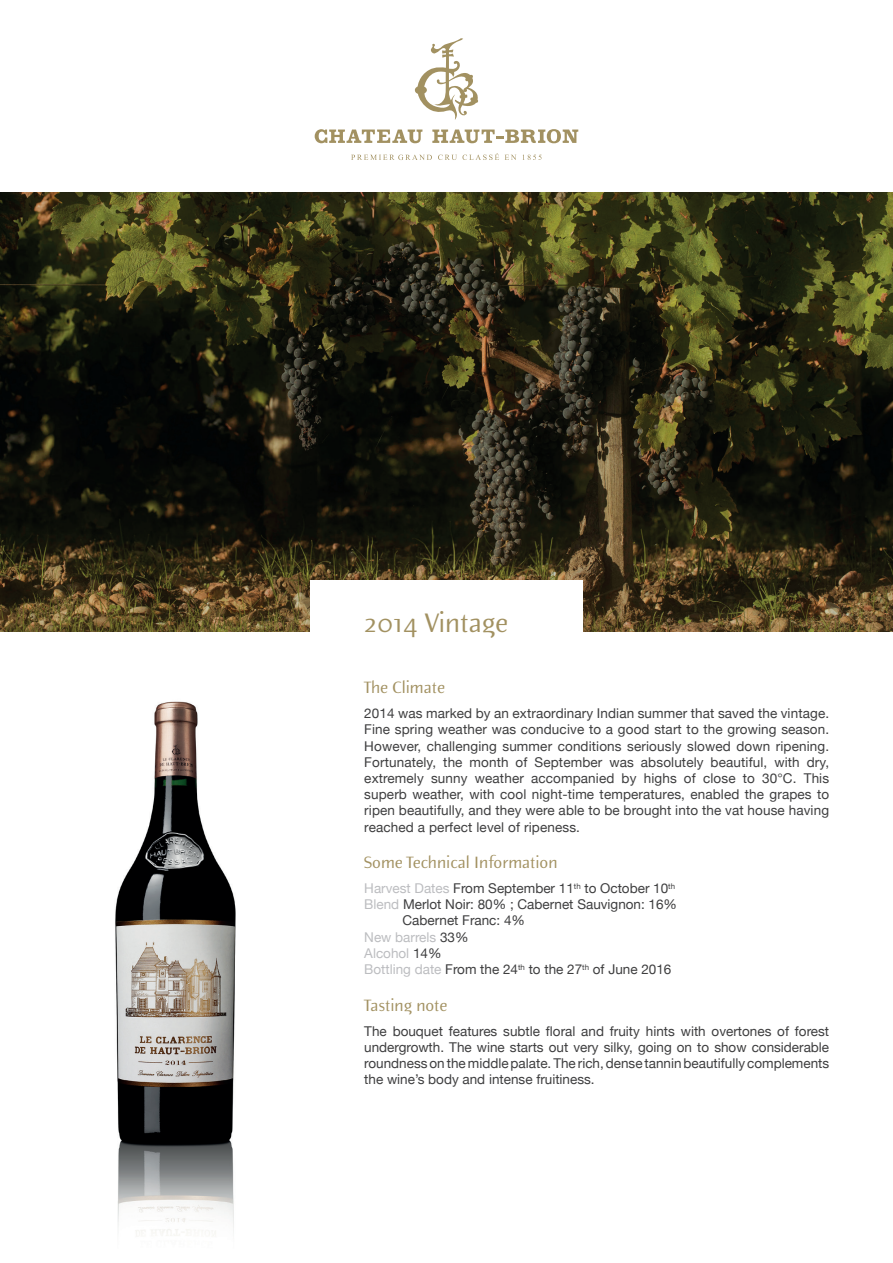
<style>
.page{position:relative;width:893px;height:1263px;background:#fff}
.page>*{position:absolute;margin:0;border:0;box-sizing:border-box;transform-origin:0 0}
.t1{font:27px "Elemental Sans Pro";color:#a29161}
.t2{font:16.5px "Elemental Sans Pro";color:#a29161}
.t3{font:13.5px/16.2px "Helvetica Neue";color:#3e3e3f;text-align:justify}
.t4{font:13.5px "Helvetica Neue";color:#bcbdc0}
.s1{color:#bcbdc0}
.s2{color:#3e3e3f}
</style>
<div class="page">
<img style="left:0;top:192px;width:893px;height:439px">
<div style="left:310px;top:580px;width:273px;height:81px;background:#fff"></div>
<svg style="left:415px;top:38px;width:63px;height:82px"></svg>
<svg style="left:438px;top:153px;width:61px;height:7px"></svg>
<svg style="left:505px;top:155px;width:11px;height:5px"></svg>
<svg style="left:523px;top:155px;width:19px;height:5px"></svg>
<svg style="left:351px;top:155px;width:81px;height:5px"></svg>
<svg style="left:432px;top:129px;width:146px;height:14px"></svg>
<svg style="left:315px;top:129px;width:107px;height:14px"></svg>
<img style="left:115px;top:701px;width:121px;height:535px">
<h1 class="t1" style="left:364px;top:604px;width:146px">2014 Vintage</h1>
<p class="t2" style="left:364px;top:677px;width:82px">The Climate</p>
<p class="t3" style="left:364px;top:706px;width:466px">2014 was marked by an extraordinary Indian summer that saved the vintage.<br>Fine spring weather was conducive to a good start to the growing season.<br>However, challenging summer conditions seriously slowed down ripening.<br>Fortunately, the month of September was absolutely beautiful, with dry, extremely sunny weather accompanied by highs of close to 30°C. This superb weather, with cool night-time temperatures, enabled the grapes to ripen beautifully, and they were able to be brought into the vat house having reached a perfect level of ripeness.</p>
<p class="t2" style="left:364px;top:852px;width:195px">Some Technical Information</p>
<p class="t3" style="left:364px;top:881px;width:312px"><span class="s1">Harvest Dates</span> From September 11<sup>th</sup> to October 10<sup>th</sup></p>
<p class="t3" style="left:364px;top:897px;width:314px"><span class="s1">Blend</span> Merlot Noir: 80% ; Cabernet Sauvignon: 16%</p>
<p class="t3" style="left:403px;top:913px;width:124px">Cabernet Franc: 4%</p>
<p class="t4" style="left:364px;top:927px;width:106px">New barrels <span class="s2">33%</span></p>
<p class="t4" style="left:364px;top:943px;width:79px">Alcohol <span class="s2">14%</span></p>
<p class="t3" style="left:364px;top:962px;width:309px"><span class="s1">Bottling date</span> From the 24<sup>th</sup> to the 27<sup>th</sup> of June 2016</p>
<p class="t2" style="left:364px;top:994px;width:85px">Tasting note</p>
<p class="t3" style="left:364px;top:1023px;width:466px">The bouquet features subtle floral and fruity hints with overtones of forest undergrowth. The wine starts out very silky, going on to show considerable roundness on the middle palate. The rich, dense tannin beautifully complements the wine’s body and intense fruitiness.</p>
</div>
